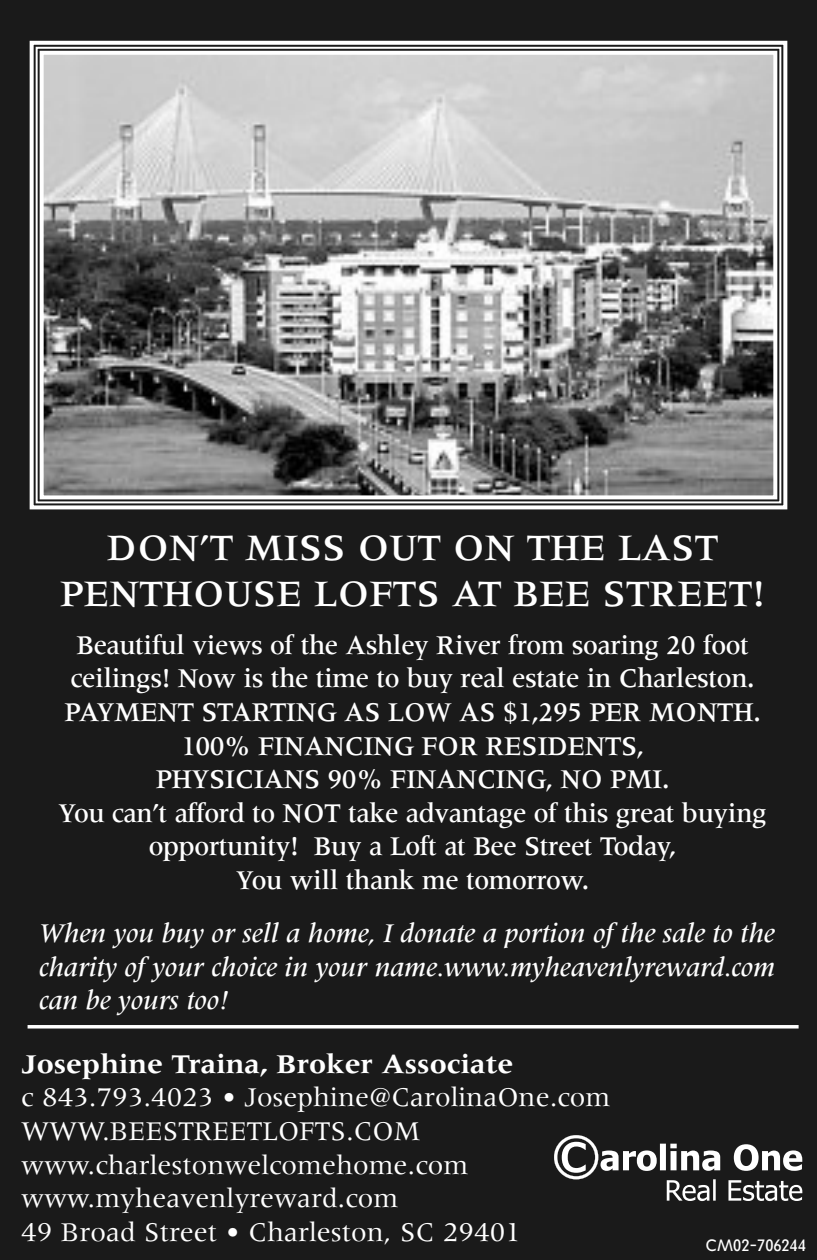
<style>
.page{position:relative;width:817px;height:1260px;background:#fff}
.page>*{position:absolute;margin:0;border:0;box-sizing:border-box;transform-origin:0 0}
.t1{font:500 38.5px/46.2px "Meridien";color:#fff;text-align:center}
.t2{font:500 28px/33.6px "Meridien";letter-spacing:-.015em;color:#fff;text-align:center;scale:.95 1}
.t3{font:28px/33.6px "Meridien";color:#fff}
.t4{font:italic 500 28px/33.6px "Meridien";color:#fff;text-align:justify}
.t5{font:700 28px "Meridien";color:#fff}
.t6{font:24.5px "Post Techno 6";color:#fff}
</style>
<div class="page">
<div style="left:0;top:0;width:816px;height:1260px;background:#1a1a1a"></div>
<img style="left:45px;top:56px;width:727px;height:438px">
<div style="left:30px;top:41px;width:757px;height:468px;border:4px solid #fff"></div>
<div style="left:36px;top:47px;width:745px;height:456px;border:2px solid #fff"></div>
<div style="left:40px;top:51px;width:737px;height:448px;border:4px solid #fff"></div>
<svg style="left:554px;top:1135px;width:248px;height:66px"></svg>
<svg style="left:28px;top:1025px;width:770px;height:4px;background:#e2e2e2"></svg>
<h1 class="t1" style="left:60px;top:523px;width:706px">DON’T MISS OUT ON THE LAST<br>PENTHOUSE LOFTS AT BEE STREET!</h1>
<p class="t2" style="left:58px;top:627px;width:747px">Beautiful views of the Ashley River from soaring 20 foot ceilings! Now is the time to buy real estate in Charleston.<br>PAYMENT STARTING AS LOW AS $1,295 PER MONTH.<br>100% FINANCING FOR RESIDENTS,<br>PHYSICIANS 90% FINANCING, NO PMI.<br>You can’t afford to NOT take advantage of this great buying opportunity! Buy a Loft at Bee Street Today,<br>You will thank me tomorrow.</p>
<p class="t4" style="left:39px;top:920px;width:737px">When you buy or sell a home, I donate a portion of the sale to the charity of your choice in your name.www.myheavenlyreward.com can be yours too!</p>
<p class="t5" style="left:21px;top:1054px;width:493px">Josephine Traina, Broker Associate</p>
<p class="t3" style="left:21px;top:1080px;width:590px">c 843.793.4023 • Josephine@CarolinaOne.com WWW.BEESTREETLOFTS.COM www.charlestonwelcomehome.com www.myheavenlyreward.com<br>49 Broad Street • Charleston, SC 29401</p>
<p class="t6" style="left:705px;top:1228px;width:102px">CM02-706244</p>
</div>
